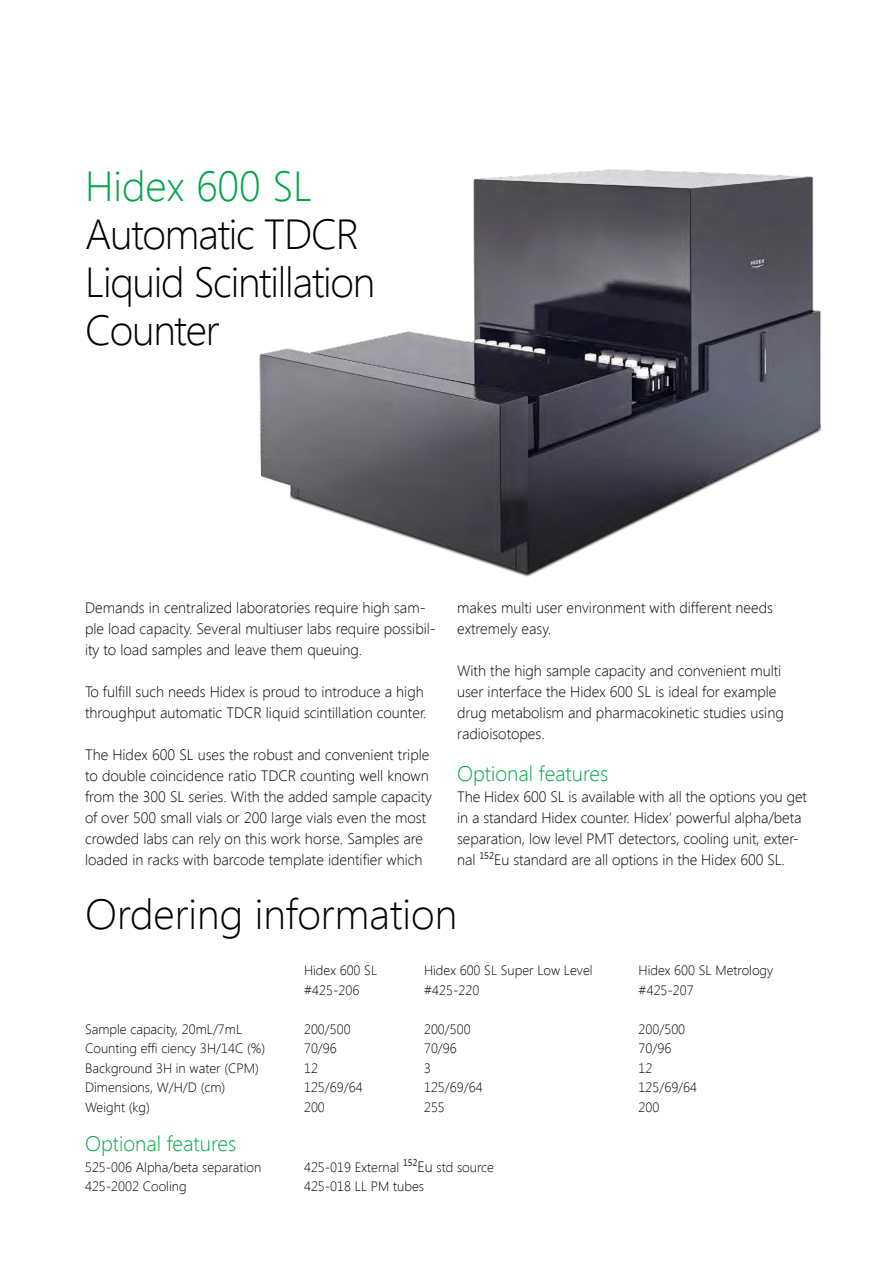
<style>
.page{position:relative;width:893px;height:1263px;background:#fff}
.page>*{position:absolute;margin:0;border:0;box-sizing:border-box;transform-origin:0 0}
.t1{font:300 42px/48px "Segoe UI";letter-spacing:-.03em;color:#000}
.t2{font:300 42px "Segoe UI";color:#000}
.t3{font:300 42px "Segoe UI";color:#00a448}
.t4{font:300 21px "Segoe UI";color:#00a448}
.t5{font:300 15px/21px "Segoe UI";color:#000}
.t6{font:300 13.5px "Segoe UI";color:#000}
.s1{font-size:15px}
</style>
<div class="page">
<img style="left:259px;top:169px;width:563px;height:408px">
<h1 class="t3" style="left:85px;top:157px;width:229px">Hidex 600 SL</h1>
<h1 class="t1" style="left:85px;top:208px;width:292px">Automatic TDCR<br>Liquid Scintillation<br>Counter</h1>
<p class="t5" style="left:85px;top:597px;width:352px">Demands in centralized laboratories require high sam&shy;ple load capacity. Several multiuser labs require possibil&shy;ity to load samples and leave them queuing.</p>
<p class="t5" style="left:85px;top:681px;width:343px">To fulfill such needs Hidex is proud to introduce a high throughput automatic TDCR liquid scintillation counter.</p>
<p class="t5" style="left:85px;top:744px;width:348px">The Hidex 600 SL uses the robust and convenient triple to double coincidence ratio TDCR counting well known from the 300 SL series. With the added sample capacity of over 500 small vials or 200 large vials even the most crowded labs can rely on this work horse. Samples are loaded in racks with barcode template identifier which</p>
<p class="t5" style="left:457px;top:597px;width:317px">makes multi user environment with different needs extremely easy.</p>
<p class="t5" style="left:457px;top:660px;width:328px">With the high sample capacity and convenient multi user interface the Hidex 600 SL is ideal for example drug metabolism and pharmacokinetic studies using radioisotopes.</p>
<h2 class="t4" style="left:457px;top:759px;width:153px">Optional features</h2>
<p class="t5" style="left:457px;top:786px;width:351px">The Hidex 600 SL is available with all the options you get in a standard Hidex counter. Hidex’ powerful alpha/beta separation, low level PMT detectors, cooling unit, exter&shy;nal ¹⁵²Eu standard are all options in the Hidex 600 SL.</p>
<h1 class="t2" style="left:85px;top:885px;width:374px">Ordering information</h1>
<p class="t6" style="left:304px;top:961px;width:75px">Hidex 600 SL</p>
<p class="t6" style="left:424px;top:961px;width:170px">Hidex 600 SL Super Low Level</p>
<p class="t6" style="left:639px;top:961px;width:136px">Hidex 600 SL Metrology</p>
<p class="t6" style="left:304px;top:980px;width:57px">#425-206</p>
<p class="t6" style="left:424px;top:980px;width:57px">#425-220</p>
<p class="t6" style="left:639px;top:980px;width:57px">#425-207</p>
<p class="t6" style="left:85px;top:1019px;width:159px">Sample capacity, 20mL/7mL</p>
<p class="t6" style="left:304px;top:1019px;width:48px">200/500</p>
<p class="t6" style="left:424px;top:1019px;width:48px">200/500</p>
<p class="t6" style="left:639px;top:1019px;width:48px">200/500</p>
<p class="t6" style="left:85px;top:1039px;width:182px">Counting effi ciency 3H/14C (%)</p>
<p class="t6" style="left:304px;top:1039px;width:34px">70/96</p>
<p class="t6" style="left:424px;top:1039px;width:34px">70/96</p>
<p class="t6" style="left:639px;top:1039px;width:34px">70/96</p>
<p class="t6" style="left:85px;top:1058px;width:175px">Background 3H in water (CPM)</p>
<p class="t6" style="left:304px;top:1058px;width:15px">12</p>
<p class="t6" style="left:424px;top:1058px;width:8px">3</p>
<p class="t6" style="left:639px;top:1058px;width:15px">12</p>
<p class="t6" style="left:85px;top:1078px;width:142px">Dimensions, W/H/D (cm)</p>
<p class="t6" style="left:304px;top:1078px;width:60px">125/69/64</p>
<p class="t6" style="left:424px;top:1078px;width:60px">125/69/64</p>
<p class="t6" style="left:639px;top:1078px;width:60px">125/69/64</p>
<p class="t6" style="left:85px;top:1097px;width:66px">Weight (kg)</p>
<p class="t6" style="left:304px;top:1097px;width:22px">200</p>
<p class="t6" style="left:424px;top:1097px;width:22px">255</p>
<p class="t6" style="left:639px;top:1097px;width:22px">200</p>
<h2 class="t4" style="left:85px;top:1129px;width:153px">Optional features</h2>
<p class="t6" style="left:85px;top:1157px;width:178px">525-006 Alpha/beta separation</p>
<p class="t6" style="left:304px;top:1157px;width:192px">425-019 External <span class="s1">¹⁵²Eu</span> std source</p>
<p class="t6" style="left:85px;top:1177px;width:103px">425-2002 Cooling</p>
<p class="t6" style="left:304px;top:1177px;width:121px">425-018 LL PM tubes</p>
</div>
